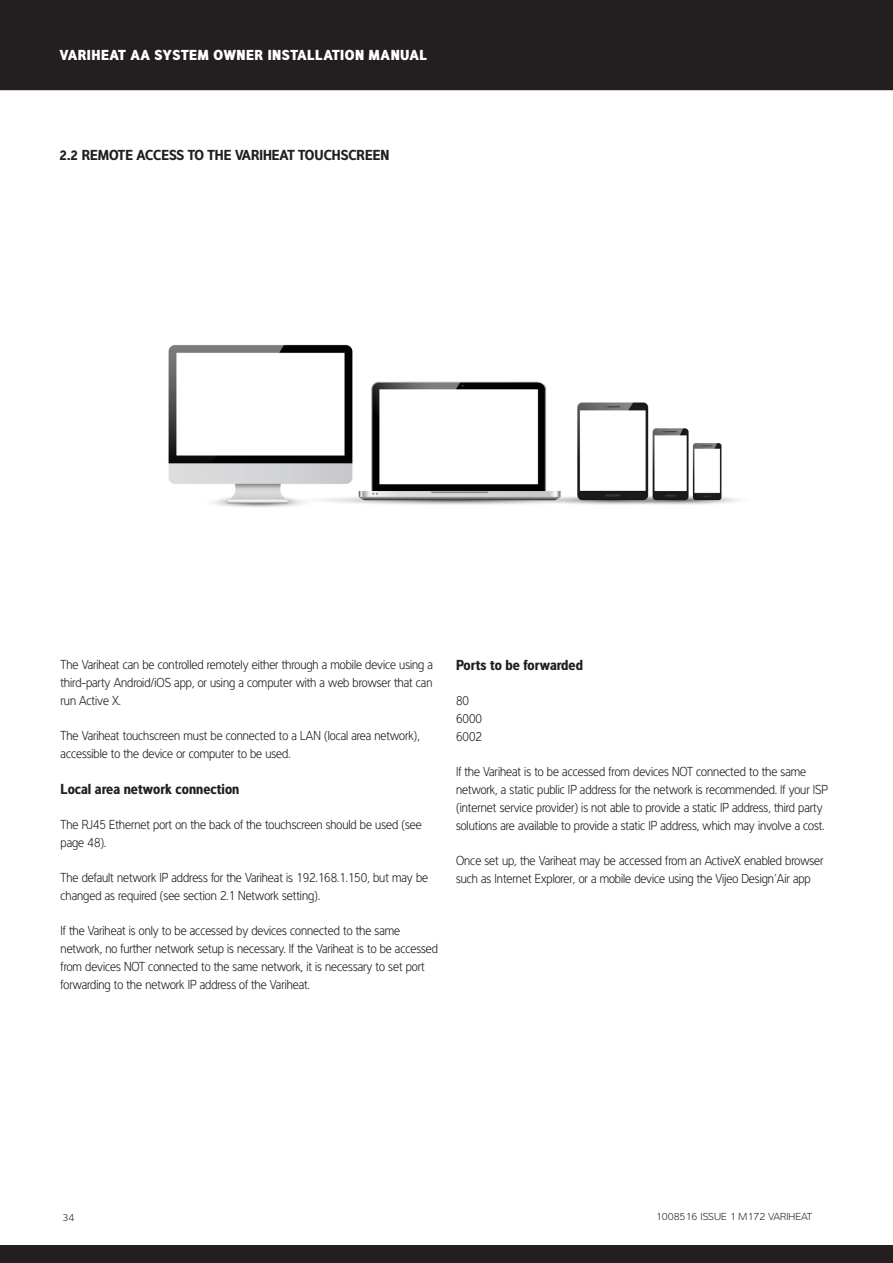
<style>
.page{position:relative;width:893px;height:1263px;background:#fff}
.page>*{position:absolute;margin:0;border:0;box-sizing:border-box;transform-origin:0 0}
.Subheading{font:15px "Interval Pro Bold Cond";color:#231f20}
.t1{font:15px "Interval Pro Black Cond";letter-spacing:.03em;color:#fff}
.Numbered_Headings{font:15px "Interval Pro Bold Cond";color:#231f20}
.Body_Text{font:13.5px/18px "Interval Pro Light Cond";color:#231f20}
.t2{font:300 10.5px "Interval Pro";color:#231f20}
</style>
<div class="page">
<div style="left:0;top:0;width:893px;height:90px;background:#231f20"></div>
<div style="left:0;top:1245px;width:893px;height:18px;background:#231f20"></div>
<img style="left:168px;top:344px;width:572px;height:163px">
<p class="t1" style="left:60px;top:44px;width:369px">VARIHEAT AA SYSTEM OWNER INSTALLATION MANUAL</p>
<p class="Numbered_Headings" style="left:60px;top:143px;width:331px">2.2 REMOTE ACCESS TO THE VARIHEAT TOUCHSCREEN</p>
<p class="Body_Text" style="left:61px;top:654px;width:374px;text-align:justify">The Variheat can be controlled remotely either through a mobile device using a third-party Android/iOS app, or using a computer with a web browser that can run Active X.</p>
<p class="Body_Text" style="left:61px;top:725px;width:361px">The Variheat touchscreen must be connected to a LAN (local area network), accessible to the device or computer to be used.</p>
<p class="Subheading" style="left:61px;top:777px;width:180px">Local area network connection</p>
<p class="Body_Text" style="left:61px;top:814px;width:363px">The RJ45 Ethernet port on the back of the touchscreen should be used (see page 48).</p>
<p class="Body_Text" style="left:61px;top:867px;width:369px">The default network IP address for the Variheat is 192.168.1.150, but may be changed as required (see section 2.1 Network setting).</p>
<p class="Body_Text" style="left:61px;top:920px;width:379px">If the Variheat is only to be accessed by devices connected to the same network, no further network setup is necessary. If the Variheat is to be accessed from devices NOT connected to the same network, it is necessary to set port forwarding to the network IP address of the Variheat.</p>
<p class="Subheading" style="left:456px;top:653px;width:129px">Ports to be forwarded</p>
<p class="Body_Text" style="left:456px;top:690px;width:28px">80<br>6000<br>6002</p>
<p class="Body_Text" style="left:456px;top:761px;width:373px">If the Variheat is to be accessed from devices NOT connected to the same network, a static public IP address for the network is recommended. If your ISP (internet service provider) is not able to provide a static IP address, third party solutions are available to provide a static IP address, which may involve a cost.</p>
<p class="Body_Text" style="left:456px;top:850px;width:369px">Once set up, the Variheat may be accessed from an ActiveX enabled browser such as Internet Explorer, or a mobile device using the Vijeo Design’Air app</p>
<p class="t2" style="left:62px;top:1209px;width:13px">34</p>
<p class="t2" style="left:656px;top:1209px;width:158px">1008516 ISSUE 1 M172 VARIHEAT</p>
</div>
